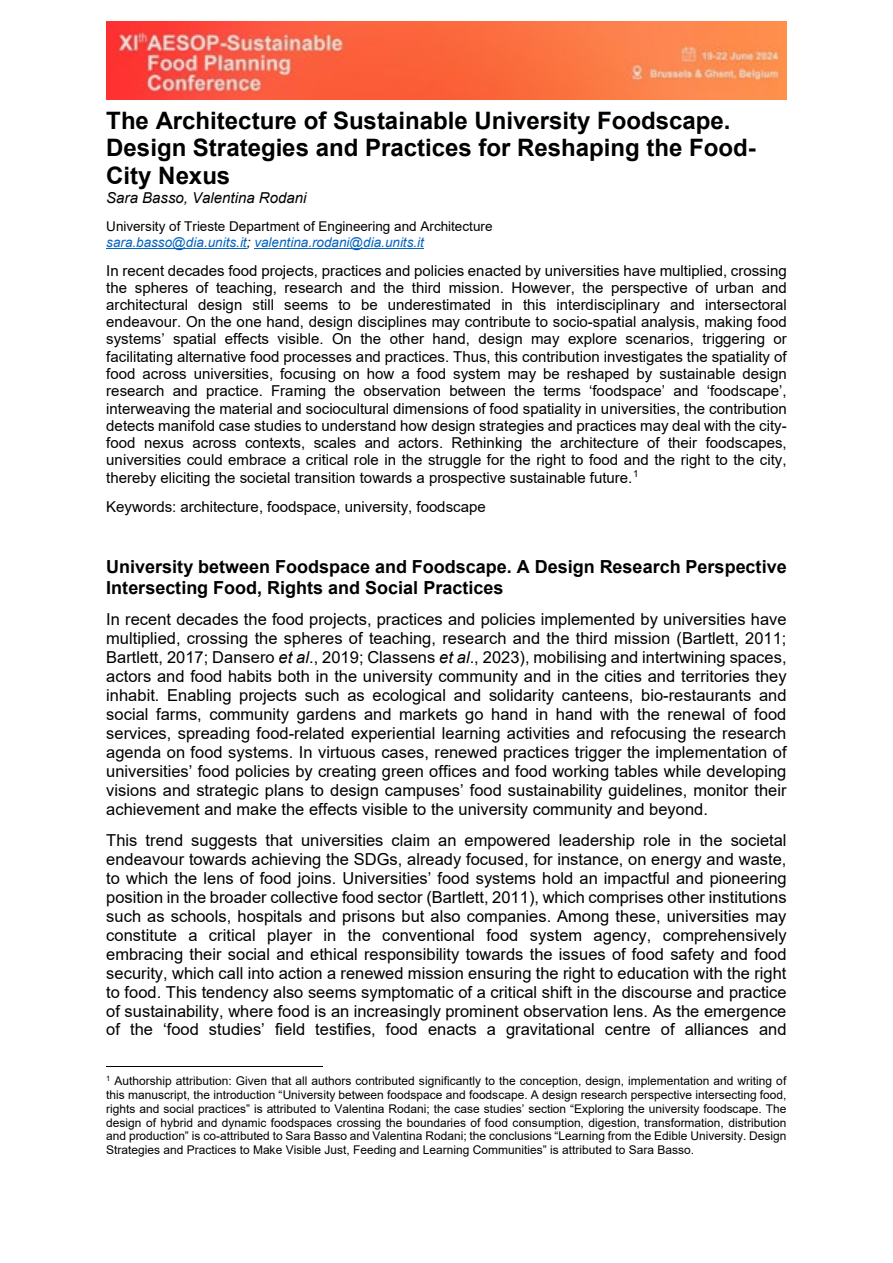
<style>
.page{position:relative;width:893px;height:1263px;background:#fff}
.page>*{position:absolute;margin:0;border:0;box-sizing:border-box;transform-origin:0 0}
.t1{font:700 24px/27.6px "Arial";color:#000}
.t2{font:700 18px/20.7px "Arial";color:#000}
.t3{font:16.5px/18.9px "Arial";color:#000;text-align:justify}
.t4{font:15px/17.2px "Arial";color:#000;text-align:justify}
.t5{font:italic 15px "Arial";color:#000}
.t6{font:13.5px/15.6px "Arial";color:#000}
.t7{font:12px/13.8px "Arial";color:#000;text-align:justify}
.s1{font-style:italic;color:#0563c1}
.s2{font-style:italic}
</style>
<div class="page">
<img style="left:106px;top:21px;width:681px;height:79px">
<hr style="left:106px;top:248px;width:141px;height:1px;background:#0563c1">
<hr style="left:254px;top:248px;width:170px;height:1px;background:#0563c1">
<hr style="left:106px;top:1066px;width:216px;height:1px;background:#000">
<h1 class="t1" style="left:106px;top:107px;width:651px">The Architecture of Sustainable University Foodscape.<br>Design Strategies and Practices for Reshaping the Food-<br>City Nexus</h1>
<p class="t5" style="left:106px;top:188px;width:202px">Sara Basso, Valentina Rodani</p>
<p class="t6" style="left:106px;top:218px;width:388px">University of Trieste Department of Engineering and Architecture <span class="s1">sara.basso@dia.units.it</span><span class="s2">;</span> <span class="s1">valentina.rodani@dia.units.it</span></p>
<p class="t4" style="left:106px;top:262px;width:682px">In recent decades food projects, practices and policies enacted by universities have multiplied, crossing the spheres of teaching, research and the third mission. However, the perspective of urban and architectural design still seems to be underestimated in this interdisciplinary and intersectoral endeavour. On the one hand, design disciplines may contribute to socio-spatial analysis, making food systems’ spatial effects visible. On the other hand, design may explore scenarios, triggering or facilitating alternative food processes and practices. Thus, this contribution investigates the spatiality of food across universities, focusing on how a food system may be reshaped by sustainable design research and practice. Framing the observation between the terms ‘foodspace’ and ‘foodscape’, interweaving the material and sociocultural dimensions of food spatiality in universities, the contribution detects manifold case studies to understand how design strategies and practices may deal with the city&shy;food nexus across contexts, scales and actors. Rethinking the architecture of their foodscapes, universities could embrace a critical role in the struggle for the right to food and the right to the city, thereby eliciting the societal transition towards a prospective sustainable future.<sup>1</sup></p>
<p class="t4" style="left:106px;top:498px;width:381px">Keywords: architecture, foodspace, university, foodscape</p>
<p class="t2" style="left:106px;top:557px;width:682px">University between Foodspace and Foodscape. A Design Research Perspective<br>Intersecting Food, Rights and Social Practices</p>
<p class="t3" style="left:106px;top:610px;width:682px">In recent decades the food projects, practices and policies implemented by universities have multiplied, crossing the spheres of teaching, research and the third mission (Bartlett, 2011; Bartlett, 2017; Dansero <span class="s2">et al</span>., 2019; Classens <span class="s2">et al</span>., 2023), mobilising and intertwining spaces, actors and food habits both in the university community and in the cities and territories they inhabit. Enabling projects such as ecological and solidarity canteens, bio-restaurants and social farms, community gardens and markets go hand in hand with the renewal of food services, spreading food-related experiential learning activities and refocusing the research agenda on food systems. In virtuous cases, renewed practices trigger the implementation of universities’ food policies by creating green offices and food working tables while developing visions and strategic plans to design campuses’ food sustainability guidelines, monitor their achievement and make the effects visible to the university community and beyond.</p>
<p class="t3" style="left:106px;top:830px;width:682px">This trend suggests that universities claim an empowered leadership role in the societal endeavour towards achieving the SDGs, already focused, for instance, on energy and waste, to which the lens of food joins. Universities’ food systems hold an impactful and pioneering position in the broader collective food sector (Bartlett, 2011), which comprises other institutions such as schools, hospitals and prisons but also companies. Among these, universities may constitute a critical player in the conventional food system agency, comprehensively embracing their social and ethical responsibility towards the issues of food safety and food security, which call into action a renewed mission ensuring the right to education with the right to food. This tendency also seems symptomatic of a critical shift in the discourse and practice of sustainability, where food is an increasingly prominent observation lens. As the emergence of the ‘food studies’ field testifies, food enacts a gravitational centre of alliances and</p>
<p class="t7" style="left:106px;top:1074px;width:682px"><sup>1</sup> Authorship attribution: Given that all authors contributed significantly to the conception, design, implementation and writing of this manuscript, the introduction “University between foodspace and foodscape. A design research perspective intersecting food, rights and social practices” is attributed to Valentina Rodani; the case studies’ section “Exploring the university foodscape. The design of hybrid and dynamic foodspaces crossing the boundaries of food consumption, digestion, transformation, distribution and production” is co-attributed to Sara Basso and Valentina Rodani; the conclusions “Learning from the Edible University. Design Strategies and Practices to Make Visible Just, Feeding and Learning Communities” is attributed to Sara Basso.</p>
</div>
